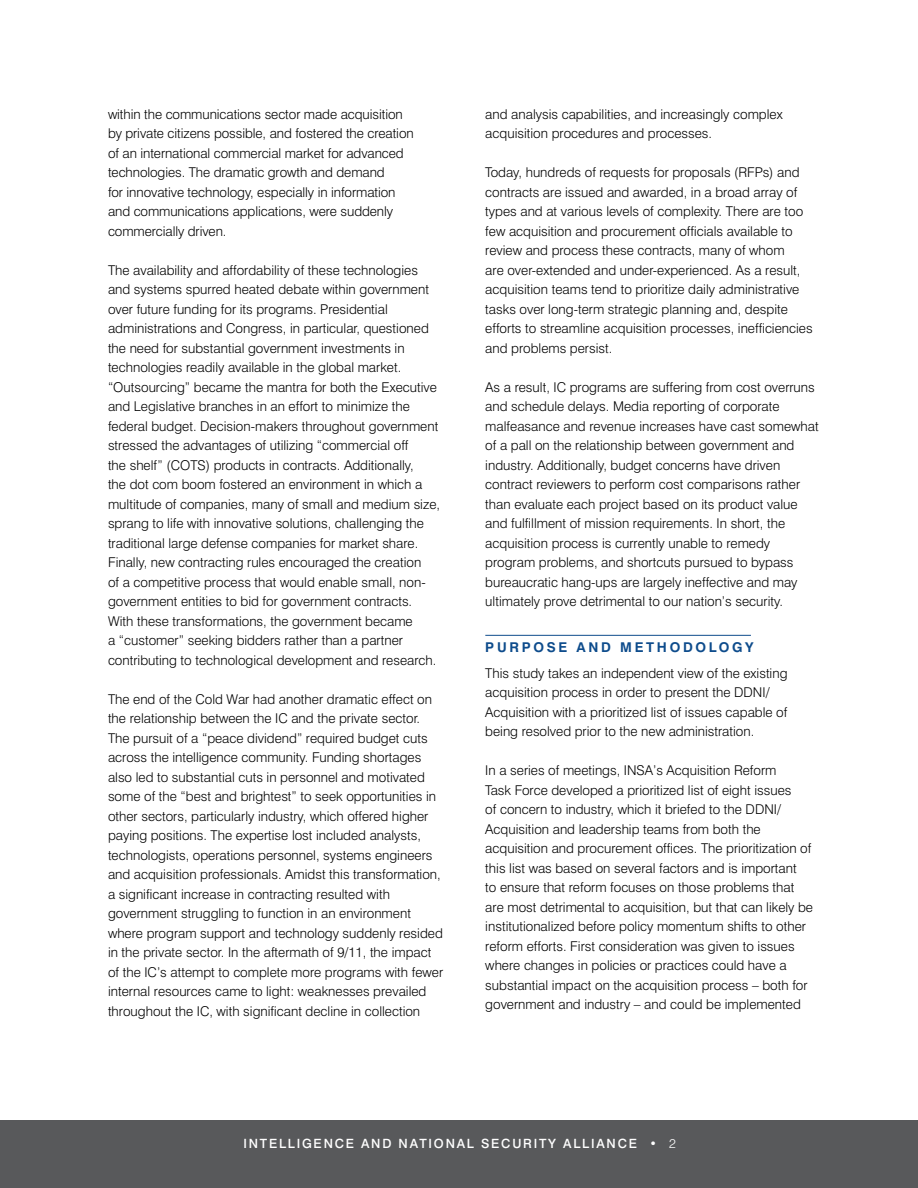
<style>
.page{position:relative;width:918px;height:1188px;background:#fff}
.page>*{position:absolute;margin:0;border:0;box-sizing:border-box;transform-origin:0 0}
.t1{font:300 13.5px/19.5px "Swiss 721 BT";color:#000}
.t2{font:700 13.5px "Swiss 721 BT";letter-spacing:.2em;color:#0e4c8c}
.t3{font:500 12.75px "Swiss 721 BT";letter-spacing:.14em;color:#fff}
.s1{font-weight:300}
</style>
<div class="page">
<div style="left:0;top:1120px;width:918px;height:68px;background:#58595b"></div>
<hr style="left:485px;top:635px;width:266px;height:1px;background:#0e4c8c">
<p class="t1" style="left:108px;top:104px;width:307px">within the communications sector made acquisition by private citizens possible, and fostered the creation of an international commercial market for advanced technologies. The dramatic growth and demand<br>for innovative technology, especially in information and communications applications, were suddenly commercially driven.</p>
<p class="t1" style="left:108px;top:260px;width:334px">The availability and affordability of these technologies and systems spurred heated debate within government over future funding for its programs. Presidential administrations and Congress, in particular, questioned the need for substantial government investments in technologies readily available in the global market. “Outsourcing” became the mantra for both the Executive and Legislative branches in an effort to minimize the federal budget. Decision-makers throughout government stressed the advantages of utilizing “commercial off<br>the shelf” (COTS) products in contracts. Additionally,<br>the dot com boom fostered an environment in which a multitude of companies, many of small and medium size, sprang to life with innovative solutions, challenging the traditional large defense companies for market share.<br>Finally, new contracting rules encouraged the creation<br>of a competitive process that would enable small, non&shy;government entities to bid for government contracts.<br>With these transformations, the government became<br>a “customer” seeking bidders rather than a partner contributing to technological development and research.</p>
<p class="t1" style="left:108px;top:689px;width:337px">The end of the Cold War had another dramatic effect on the relationship between the IC and the private sector.<br>The pursuit of a “peace dividend” required budget cuts across the intelligence community. Funding shortages also led to substantial cuts in personnel and motivated some of the “best and brightest” to seek opportunities in other sectors, particularly industry, which offered higher paying positions. The expertise lost included analysts, technologists, operations personnel, systems engineers and acquisition professionals. Amidst this transformation, a significant increase in contracting resulted with government struggling to function in an environment where program support and technology suddenly resided in the private sector. In the aftermath of 9/11, the impact of the IC’s attempt to complete more programs with fewer internal resources came to light: weaknesses prevailed throughout the IC, with significant decline in collection</p>
<p class="t1" style="left:485px;top:104px;width:299px">and analysis capabilities, and increasingly complex acquisition procedures and processes.</p>
<p class="t1" style="left:485px;top:163px;width:329px">Today, hundreds of requests for proposals (RFPs) and contracts are issued and awarded, in a broad array of types and at various levels of complexity. There are too few acquisition and procurement officials available to review and process these contracts, many of whom<br>are over-extended and under-experienced. As a result, acquisition teams tend to prioritize daily administrative tasks over long-term strategic planning and, despite efforts to streamline acquisition processes, inefficiencies and problems persist.</p>
<p class="t1" style="left:485px;top:377px;width:335px">As a result, IC programs are suffering from cost overruns and schedule delays. Media reporting of corporate malfeasance and revenue increases have cast somewhat of a pall on the relationship between government and industry. Additionally, budget concerns have driven contract reviewers to perform cost comparisons rather than evaluate each project based on its product value and fulfillment of mission requirements. In short, the acquisition process is currently unable to remedy program problems, and shortcuts pursued to bypass bureaucratic hang-ups are largely ineffective and may ultimately prove detrimental to our nation’s security.</p>
<p class="t2" style="left:485px;top:639px;width:270px">PURPOSE AND METHODOLOGY</p>
<p class="t1" style="left:485px;top:663px;width:304px">This study takes an independent view of the existing acquisition process in order to present the DDNI/ Acquisition with a prioritized list of issues capable of being resolved prior to the new administration.</p>
<p class="t1" style="left:485px;top:760px;width:329px">In a series of meetings, INSA’s Acquisition Reform<br>Task Force developed a prioritized list of eight issues<br>of concern to industry, which it briefed to the DDNI/ Acquisition and leadership teams from both the acquisition and procurement offices. The prioritization of this list was based on several factors and is important<br>to ensure that reform focuses on those problems that are most detrimental to acquisition, but that can likely be institutionalized before policy momentum shifts to other reform efforts. First consideration was given to issues where changes in policies or practices could have a substantial impact on the acquisition process – both for government and industry – and could be implemented</p>
<p class="t3" style="left:243px;top:1136px;width:16px">INTELLIGENCE</p>
<p class="t3" style="left:361px;top:1136px;width:59px">AN D NATIONAL</p>
<p class="t3" style="left:481px;top:1136px;width:21px">SECURIT</p>
<p class="t3" style="left:548px;top:1136px;width:35px">Y ALLIANCE</p>
<p class="t3" style="left:649px;top:1136px;width:28px">• <span class="s1">2</span></p>
</div>
